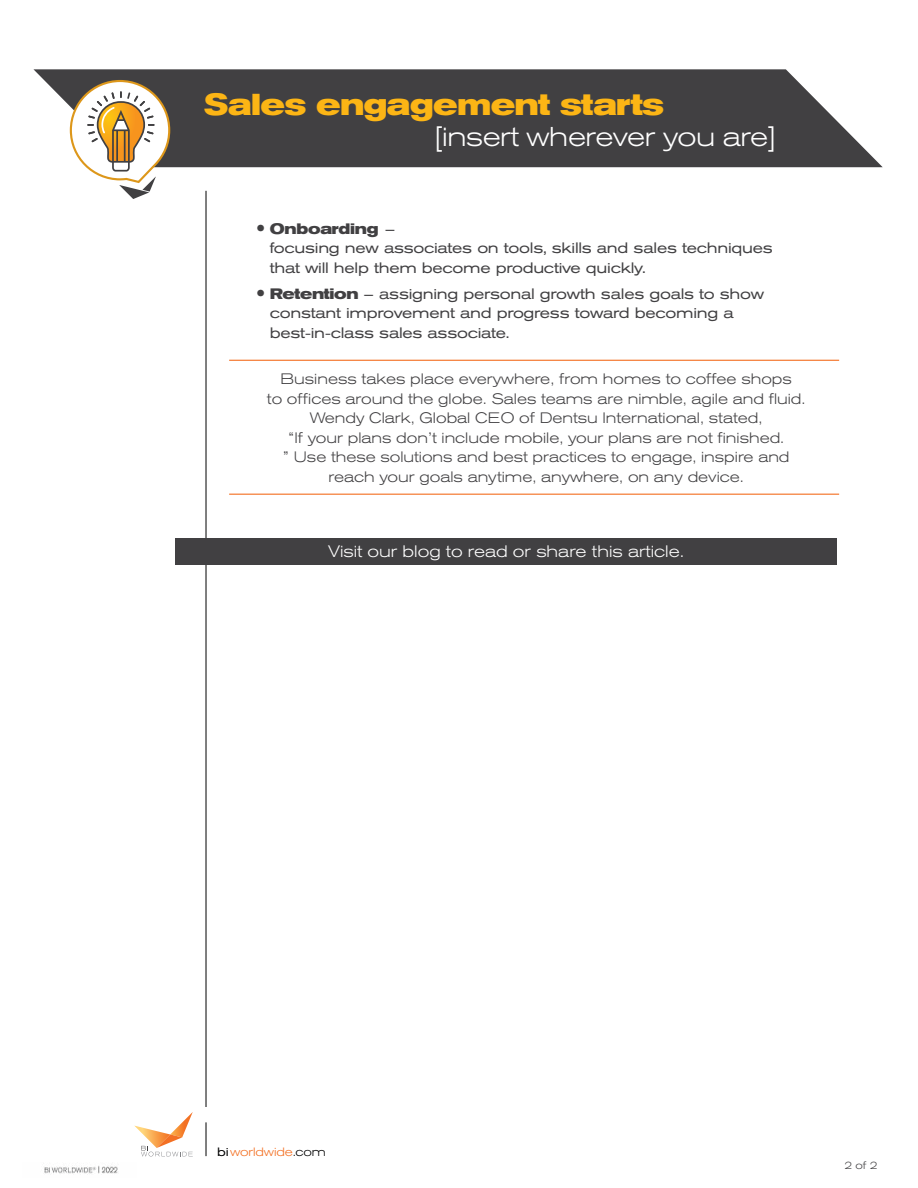
<style>
.page{position:relative;width:918px;height:1188px;background:#fff}
.page>*{position:absolute;margin:0;border:0;box-sizing:border-box;transform-origin:0 0}
.t1{font:700 expanded 30px "Akzidenz Grotesk BE";letter-spacing:-.02em;color:#fcb515}
.t2{font:300 expanded 27px "Akzidenz Grotesk BE";letter-spacing:-.015em;color:#fff}
.t3{font:300 expanded 16.5px "Akzidenz Grotesk BE";color:#fff}
.t4{font:300 expanded 15px/19.5px "Akzidenz Grotesk BE";color:#414042;text-align:center}
.t5{font:expanded 15px/19.5px "Akzidenz Grotesk BE";letter-spacing:-.02em;color:#414042}
.t6{font:300 expanded 12px "Akzidenz Grotesk BE";letter-spacing:-.01em;color:#f36f21}
.t7{font:300 expanded 10.5px "Akzidenz Grotesk BE";color:#414042}
.s1{font-size:25.5px}
.s2{font-weight:700}
.s3{font-weight:400;color:#000}
.s4{color:#000}
</style>
<div class="page">
<hr style="left:206px;top:191px;width:1px;height:916px;background:#000">
<img style="left:44px;top:1165px;width:74px;height:9px">
<hr style="left:206px;top:1122px;width:1px;height:34px;background:#000">
<svg style="left:134px;top:1112px;width:59px;height:44px"></svg>
<div style="left:176px;top:538px;width:661px;height:27px;background:#414042"></div>
<svg style="left:33px;top:69px;width:850px;height:98px;background:#555456"></svg>
<svg style="left:69px;top:79px;width:102px;height:120px"></svg>
<hr style="left:229px;top:360px;width:610px;height:1px;background:#f36f21">
<hr style="left:229px;top:494px;width:610px;height:1px;background:#f36f21">
<h1 class="t1" style="left:204px;top:87px;width:461px">Sales engagement starts</h1>
<h2 class="t2" style="left:435px;top:121px;width:342px">[insert wherever you are]</h2>
<p class="t5" style="left:270px;top:219px;width:505px;text-indent:-13px"><span class="s1">•</span> <span class="s2">Onboarding</span> –<br>focusing new associates on tools, skills and sales techniques that will help them become productive quickly.</p>
<p class="t5" style="left:270px;top:284px;width:496px;text-indent:-13px"><span class="s1">•</span> <span class="s2">Retention</span> – assigning personal growth sales goals to show constant improvement and progress toward becoming a best-in-class sales associate.</p>
<p class="t4" style="left:267px;top:369px;width:540px">Business takes place everywhere, from homes to coffee shops<br>to offices around the globe. Sales teams are nimble, agile and fluid.<br>Wendy Clark, Global CEO of Dentsu International, stated,<br>“If your plans don’t include mobile, your plans are not finished.<br>” Use these solutions and best practices to engage, inspire and reach your goals anytime, anywhere, on any device.</p>
<p class="t3" style="left:328px;top:541px;width:357px">Visit our blog to read or share this article.</p>
<p class="t6" style="left:217px;top:1145px;width:110px"><span class="s3">bi</span>worldwide<span class="s4">.com</span></p>
<p class="t7" style="left:844px;top:1159px;width:35px">2 of 2</p>
</div>
